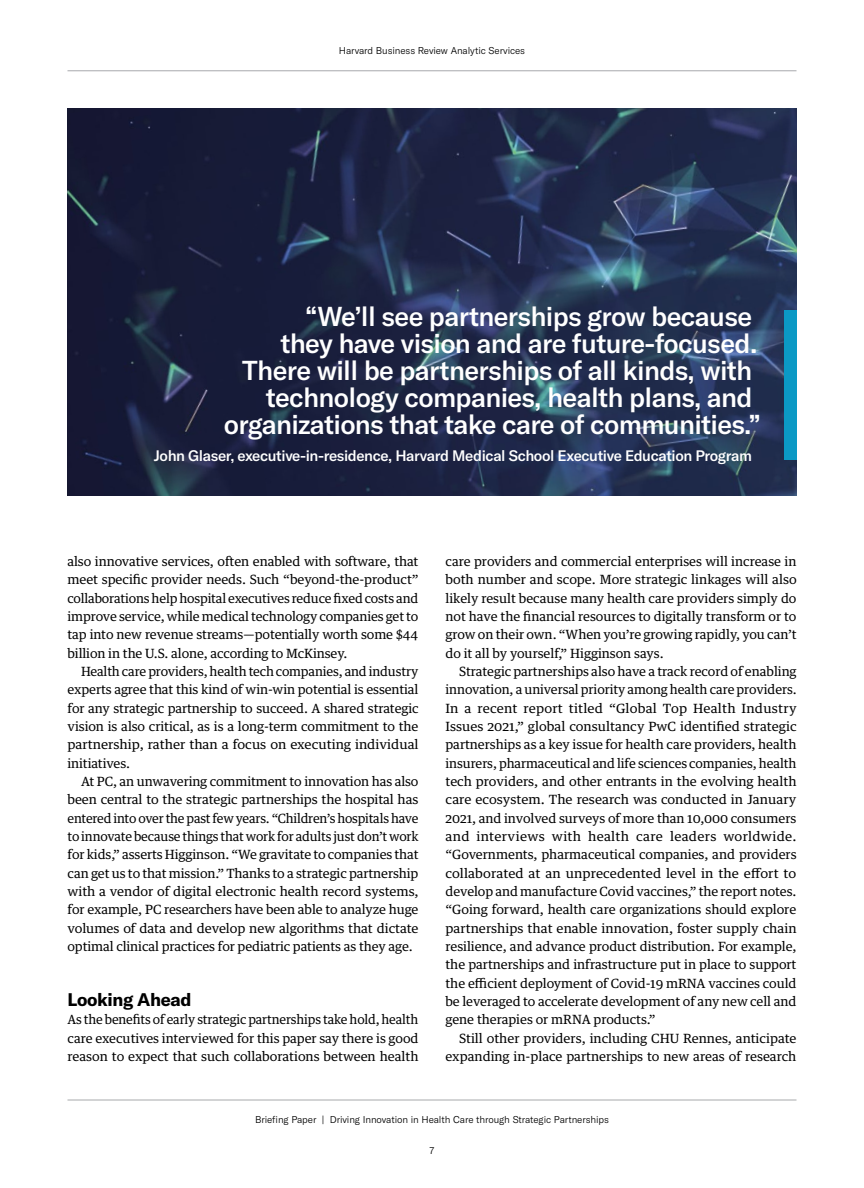
<style>
.page{position:relative;width:864px;height:1188px;background:#fff}
.page>*{position:absolute;margin:0;border:0;box-sizing:border-box;transform-origin:0 0}
.t1{font:500 27px "GT America";letter-spacing:-.025em;color:#fff}
.INT_B-HED{font:700 18px "GT America";letter-spacing:-.02em;color:#000}
.t2{font:500 15px "GT America";letter-spacing:-.025em;color:#fff}
.INT_BODY{font:12.75px/18.3px "Guardian Text Egyp HBR";letter-spacing:-.005em;color:#000;text-align:justify}
.INT_BODY_FIRST{font:12.75px/18.3px "Guardian Text Egyp HBR";letter-spacing:-.005em;color:#000;text-align:justify}
.t3{font:300 9.75px "GT America";letter-spacing:-.01em;color:#000}
</style>
<div class="page">
<hr style="left:68px;top:1100px;width:728px;height:1px;background:#a7a9ac">
<hr style="left:68px;top:70px;width:728px;height:1px;background:#a7a9ac">
<img style="left:68px;top:108px;width:728px;height:388px">
<div style="left:784px;top:310px;width:12px;height:150px;background:#0b99c5"></div>
<p class="t3" style="left:339px;top:45px;width:188px">Harvard Business Review Analytic Services</p>
<h1 class="t1" style="left:305px;top:300px;width:449px">“We’ll see partnerships grow because</h1>
<h1 class="t1" style="left:280px;top:327px;width:478px">they have vision and are future-focused.</h1>
<h1 class="t1" style="left:242px;top:354px;width:512px">There will be partnerships of all kinds, with</h1>
<h1 class="t1" style="left:266px;top:381px;width:488px">technology companies, health plans, and</h1>
<h1 class="t1" style="left:224px;top:408px;width:538px">organizations that take care of communities.”</h1>
<p class="t2" style="left:154px;top:447px;width:600px">John Glaser, executive-in-residence, Harvard Medical School Executive Education Program</p>
<p class="INT_BODY" style="left:68px;top:551px;width:353px">also innovative services, often enabled with software, that meet specific provider needs. Such “beyond-the-product” collaborations help hospital executives reduce fixed costs and improve service, while medical technology companies get to tap into new revenue streams—potentially worth some $44 billion in the U.S. alone, according to McKinsey.</p>
<p class="INT_BODY" style="left:68px;top:661px;width:353px;text-indent:14px">Health care providers, health tech companies, and industry experts agree that this kind of win-win potential is essential for any strategic partnership to succeed. A shared strategic vision is also critical, as is a long-term commitment to the partnership, rather than a focus on executing individual initiatives.</p>
<p class="INT_BODY" style="left:68px;top:771px;width:353px;text-indent:14px">At PC, an unwavering commitment to innovation has also been central to the strategic partnerships the hospital has entered into over the past few years. “Children’s hospitals have to innovate because things that work for adults just don’t work for kids,” asserts Higginson. “We gravitate to companies that can get us to that mission.” Thanks to a strategic partnership with a vendor of digital electronic health record systems, for example, PC researchers have been able to analyze huge volumes of data and develop new algorithms that dictate optimal clinical practices for pediatric patients as they age.</p>
<p class="INT_B-HED" style="left:68px;top:988px;width:126px">Looking Ahead</p>
<p class="INT_BODY_FIRST" style="left:68px;top:1009px;width:353px">As the benefits of early strategic partnerships take hold, health care executives interviewed for this paper say there is good reason to expect that such collaborations between health</p>
<p class="INT_BODY_FIRST" style="left:446px;top:551px;width:353px">care providers and commercial enterprises will increase in both number and scope. More strategic linkages will also likely result because many health care providers simply do not have the financial resources to digitally transform or to grow on their own. “When you’re growing rapidly, you can’t do it all by yourself,” Higginson says.</p>
<p class="INT_BODY" style="left:446px;top:661px;width:353px;text-indent:14px">Strategic partnerships also have a track record of enabling innovation, a universal priority among health care providers.<br>In a recent report titled “Global Top Health Industry Issues 2021,” global consultancy PwC identified strategic partnerships as a key issue for health care providers, health insurers, pharmaceutical and life sciences companies, health tech providers, and other entrants in the evolving health care ecosystem. The research was conducted in January 2021, and involved surveys of more than 10,000 consumers and interviews with health care leaders worldwide. “Governments, pharmaceutical companies, and providers collaborated at an unprecedented level in the effort to develop and manufacture Covid vaccines,” the report notes. “Going forward, health care organizations should explore partnerships that enable innovation, foster supply chain resilience, and advance product distribution. For example, the partnerships and infrastructure put in place to support the efficient deployment of Covid-19 mRNA vaccines could be leveraged to accelerate development of any new cell and gene therapies or mRNA products.”</p>
<p class="INT_BODY" style="left:446px;top:1028px;width:353px;text-align:right">Still other providers, including CHU Rennes, anticipate expanding in-place partnerships to new areas of research</p>
<p class="t3" style="left:255px;top:1114px;width:355px">Briefing Paper | Driving Innovation in Health Care through Strategic Partnerships</p>
<p class="t3" style="left:430px;top:1145px;width:6px">7</p>
</div>
